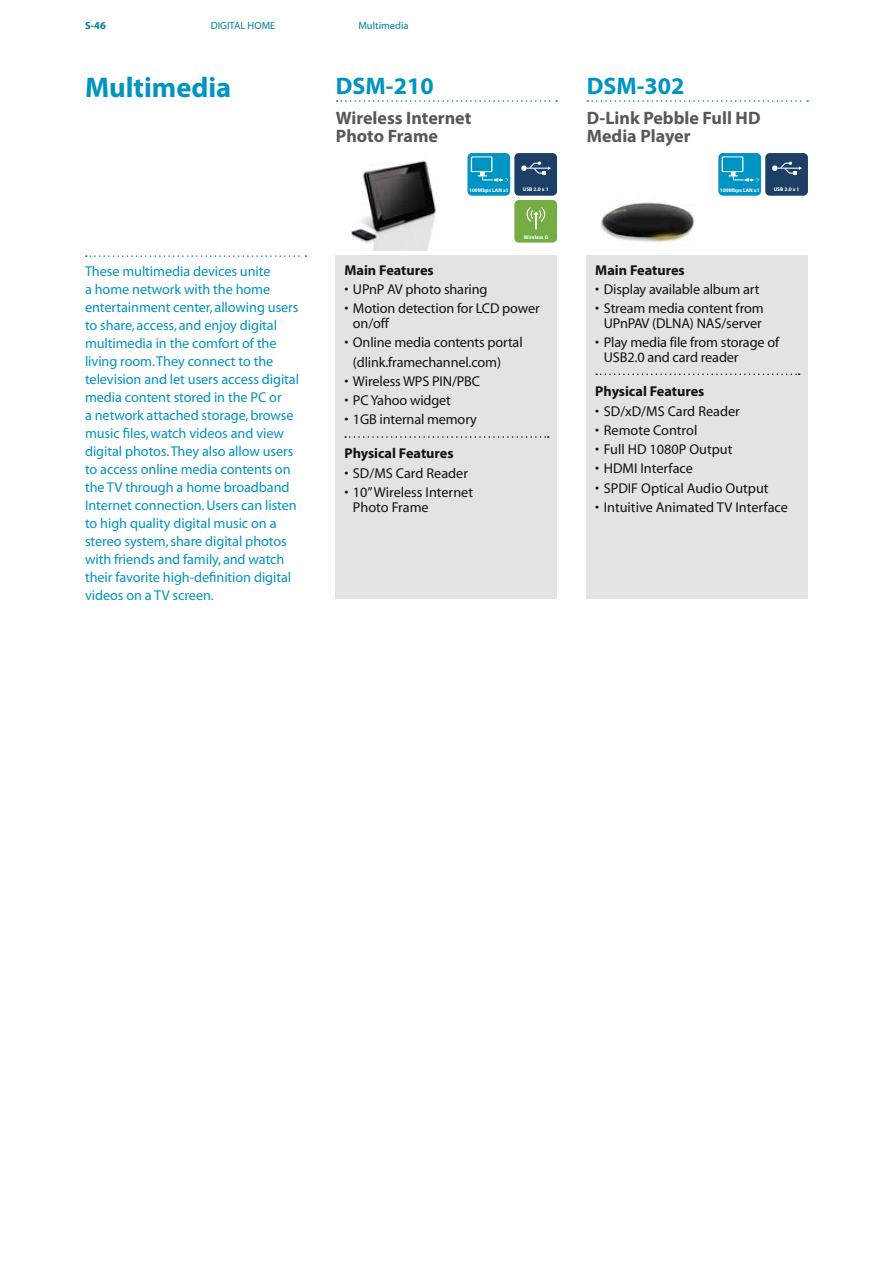
<style>
.page{position:relative;width:893px;height:1263px;background:#fff}
.page>*{position:absolute;margin:0;border:0;box-sizing:border-box;transform-origin:0 0}
.t1{font:700 28.5px "Myriad Pro";color:#0094c3}
.t2{font:700 24px "Myriad Pro";color:#0094c3}
.t3{font:700 18px/18px "Myriad Pro";color:#565958}
.t4{font:14.25px/18px "Myriad";letter-spacing:-.005em;color:#0094c3}
.t5{font:14.25px/15px "Myriad";letter-spacing:-.01em;color:#121212}
.t6{font:700 14.25px "Myriad Pro";color:#121212}
.t7{font:10.5px "Myriad";color:#008196}
.t8{font:700 10.5px "Myriad Pro";color:#008196}
.t9{font:700 5.25px "Myriad Pro";color:#fff}
</style>
<div class="page">
<svg style="left:86px;top:255px;width:220px;height:2px"></svg>
<svg style="left:588px;top:100px;width:220px;height:2px"></svg>
<div style="left:587px;top:255px;width:221px;height:344px;background:#e2e4e3"></div>
<div style="left:336px;top:255px;width:221px;height:344px;background:#e2e4e3"></div>
<svg style="left:596px;top:373px;width:204px;height:2px"></svg>
<svg style="left:345px;top:436px;width:204px;height:2px"></svg>
<svg style="left:337px;top:100px;width:220px;height:2px"></svg>
<img style="left:351px;top:160px;width:85px;height:90px">
<img style="left:600px;top:202px;width:95px;height:40px">
<div style="left:514px;top:153px;width:43px;height:43px;background:#1b3f65;border-radius:5px"></div>
<svg style="left:521px;top:162px;width:30px;height:13px"></svg>
<div style="left:765px;top:153px;width:43px;height:43px;background:#1b3f65;border-radius:5px"></div>
<svg style="left:772px;top:162px;width:30px;height:13px"></svg>
<div style="left:467px;top:153px;width:43px;height:43px;background:#0094c3;border-radius:5px"></div>
<svg style="left:471px;top:156px;width:21px;height:16px"></svg>
<div style="left:472px;top:157px;width:19px;height:14px;background:#0094c3"></div>
<svg style="left:478px;top:168px;width:30px;height:14px"></svg>
<div style="left:718px;top:153px;width:43px;height:43px;background:#0094c3;border-radius:5px"></div>
<svg style="left:722px;top:156px;width:21px;height:16px"></svg>
<div style="left:723px;top:157px;width:19px;height:14px;background:#0094c3"></div>
<svg style="left:729px;top:168px;width:30px;height:14px"></svg>
<div style="left:514px;top:200px;width:43px;height:43px;background:#75ad44;border-radius:5px"></div>
<svg style="left:526px;top:207px;width:20px;height:23px"></svg>
<p class="t8" style="left:85px;top:19px;width:22px">S-46</p>
<p class="t7" style="left:211px;top:20px;width:65px">DIGITAL HOME</p>
<p class="t7" style="left:358px;top:20px;width:52px">Multimedia</p>
<h1 class="t1" style="left:85px;top:69px;width:148px">Multimedia</h1>
<h2 class="t2" style="left:336px;top:70px;width:99px">DSM-210</h2>
<p class="t3" style="left:336px;top:108px;width:137px">Wireless Internet<br>Photo Frame</p>
<h2 class="t2" style="left:587px;top:70px;width:99px">DSM-302</h2>
<p class="t3" style="left:587px;top:108px;width:173px">D-Link Pebble Full HD<br>Media Player</p>
<p class="t9" style="left:469px;top:186px;width:41px">100mbps LaN x1</p>
<p class="t9" style="left:523px;top:186px;width:27px">uSb 2.0 x 1</p>
<p class="t9" style="left:720px;top:186px;width:41px">100mbps LaN x1</p>
<p class="t9" style="left:774px;top:186px;width:27px">uSb 2.0 x 1</p>
<p class="t4" style="left:85px;top:263px;width:216px">These multimedia devices unite<br>a home network with the home entertainment center, allowing users to share, access, and enjoy digital multimedia in the comfort of the living room. They connect to the television and let users access digital media content stored in the PC or<br>a network attached storage, browse music files, watch videos and view digital photos. They also allow users to access online media contents on the TV through a home broadband Internet connection. Users can listen to high quality digital music on a stereo system, share digital photos with friends and family, and watch their favorite high-definition digital videos on a TV screen.</p>
<p class="t9" style="left:524px;top:234px;width:26px">wireless g</p>
<p class="t6" style="left:344px;top:260px;width:91px">Main Features</p>
<p class="t5" style="left:344px;top:282px;width:145px">• UPnP AV photo sharing</p>
<p class="t5" style="left:353px;top:301px;width:188px;text-indent:-9px">• Motion detection for LCD power on/off</p>
<p class="t5" style="left:353px;top:334px;width:171px;line-height:19.2px;text-indent:-9px">• Online media contents portal (dlink.framechannel.com)</p>
<p class="t5" style="left:344px;top:374px;width:137px">• Wireless WPS PIN/PBC</p>
<p class="t5" style="left:344px;top:393px;width:108px">• PC Yahoo widget</p>
<p class="t5" style="left:344px;top:413px;width:134px">• 1GB internal memory</p>
<p class="t6" style="left:344px;top:444px;width:111px">Physical Features</p>
<p class="t5" style="left:344px;top:466px;width:125px">• SD/MS Card Reader</p>
<p class="t5" style="left:353px;top:485px;width:122px;text-indent:-9px">• 10”Wireless Internet<br>Photo Frame</p>
<p class="t6" style="left:595px;top:260px;width:91px">Main Features</p>
<p class="t5" style="left:595px;top:282px;width:166px">• Display available album art</p>
<p class="t5" style="left:595px;top:301px;width:170px;text-align:center">• Stream media content from<br>UPnPAV (DLNA) NAS/server</p>
<p class="t5" style="left:604px;top:336px;width:177px;text-indent:-9px">• Play media file from storage of<br>USB2.0 and card reader</p>
<p class="t6" style="left:595px;top:382px;width:111px">Physical Features</p>
<p class="t5" style="left:595px;top:404px;width:146px">• SD/xD/MS Card Reader</p>
<p class="t5" style="left:595px;top:423px;width:104px">• Remote Control</p>
<p class="t5" style="left:595px;top:443px;width:139px">• Full HD 1080P Output</p>
<p class="t5" style="left:595px;top:462px;width:99px">• HDMI Interface</p>
<p class="t5" style="left:595px;top:481px;width:175px">• SPDIF Optical Audio Output</p>
<p class="t5" style="left:595px;top:500px;width:194px">• Intuitive Animated TV Interface</p>
</div>
